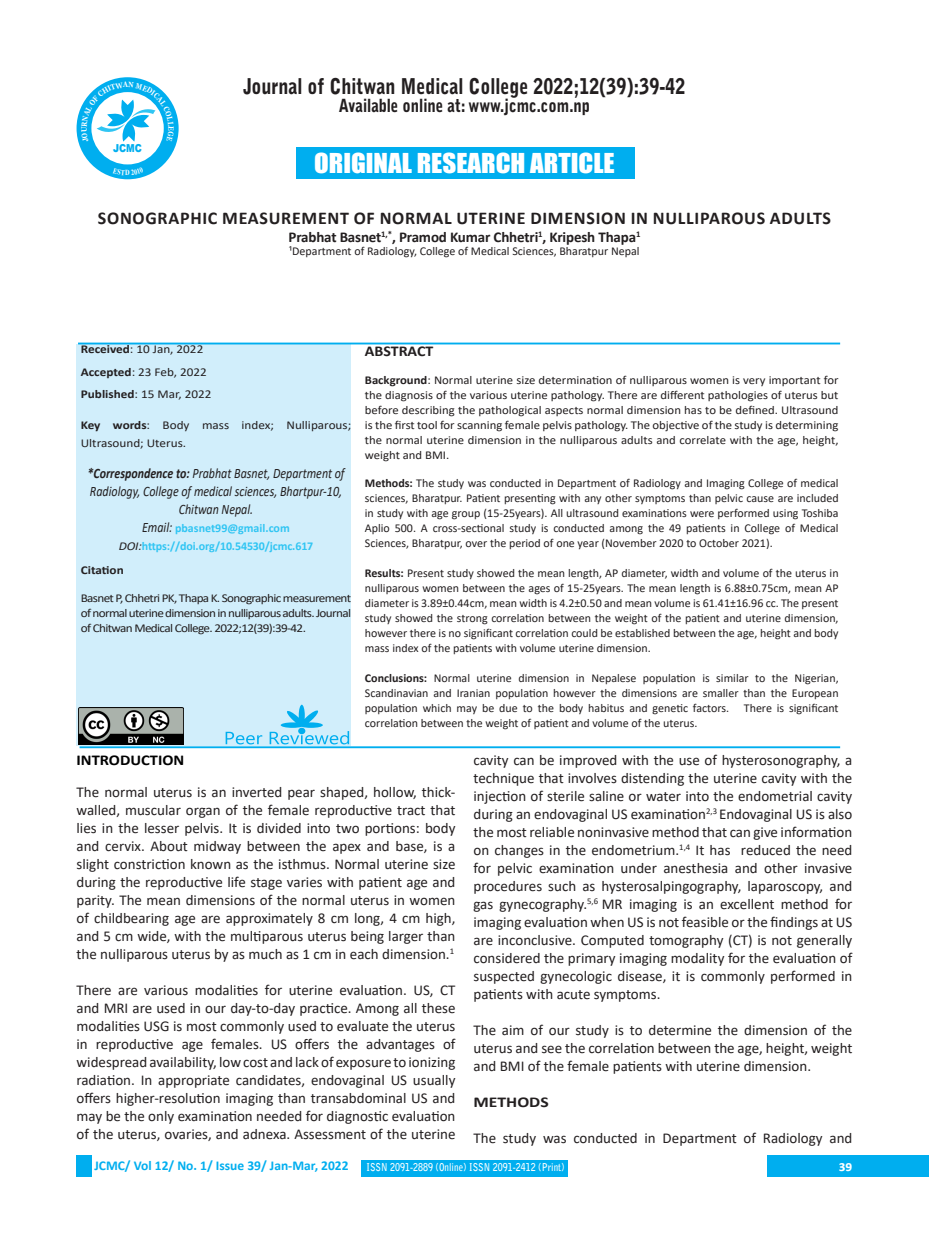
<style>
.page{position:relative;width:929px;height:1253px;background:#fff}
.page>*{position:absolute;margin:0;border:0;box-sizing:border-box;transform-origin:0 0}
.t1{font:25.2px "Impact";color:#fff;scale:1.07 1}
.t2{font:900 21.6px "Bell Gothic Std";color:#231f20;scale:.83 1}
.t3{font:700 18px "Calibri";letter-spacing:.04em;color:#231f20}
.t4{font:900 18px "Bell Gothic Std";color:#231f20;scale:.83 1}
.t5{font:15px/18px "Calibri";color:#231f20;text-align:justify}
.t6{font:700 15px "Calibri";letter-spacing:-.01em;color:#231f20}
.t7{font:700 15px "Calibri";color:#000;scale:1.09 1}
.t8{font:700 15px "Calibri";letter-spacing:-.01em;color:#231f20;scale:1.06 1}
.t9{font:700 15px "Calibri";letter-spacing:-.01em;color:#231f20;scale:1.18 1}
.t10{font:700 15px "Calibri";color:#fff}
.t11{font:italic 14.4px/18px "Calibri";color:#231f20;text-align:center;scale:.83 1}
.t12{font:700 13.5px "Calibri";color:#00aeef}
.t13{font:12px/15px "Calibri";color:#231f20;text-align:justify}
.t14{font:12px/15px "Calibri";color:#231f20;text-align:justify;scale:1.06 1}
.t15{font:12px/15px "Calibri";color:#231f20;scale:1.1 1}
.t16{font:700 12px/18px "Calibri";letter-spacing:-.01em;color:#30c5f3;text-align:center}
.t17{font:700 12px "Calibri";color:#231f20;scale:1.1 1}
.t18{font:900 10.95px "Arial";color:#00aeef;scale:.83 1}
.t19{font:700 10.8px "Bell Gothic Std";color:#fff;scale:.83 1}
.t20{font:700 7.8px "Times New Roman";color:#fff;scale:.83 1}
.s1{font-weight:700}
.s2{font-weight:400;font-style:italic;font-size:14.4px;color:#231f20}
.s3{font-weight:400;font-style:italic;color:#231f20}
</style>
<div class="page">
<div style="left:767px;top:1155px;width:162px;height:21px;background:#00aeef"></div>
<div style="left:77px;top:1155px;width:15px;height:21px;background:#00aeef"></div>
<div style="left:362px;top:1160px;width:205px;height:17px;background:#00aeef"></div>
<div style="left:296px;top:148px;width:338px;height:31px;background:#00aeef"></div>
<div style="left:361px;top:1160px;width:206px;height:16px;background:#00aeef"></div>
<div style="left:77px;top:77px;width:102px;height:102px;background:#00aeef;border-radius:50%"></div>
<div style="left:91px;top:92px;width:73px;height:72px;background:#fff;border-radius:50%"></div>
<div style="left:77px;top:344px;width:274px;height:402px;background:#d1eefb"></div>
<hr style="left:78px;top:343px;width:762px;height:1px;background:#00aeef">
<hr style="left:80px;top:746px;width:760px;height:2px;background:#00aeef">
<svg style="left:226px;top:732px;width:36px;height:12px"></svg>
<svg style="left:270px;top:705px;width:79px;height:39px"></svg>
<img style="left:78px;top:708px;width:106px;height:37px">
<svg style="left:81px;top:82px;width:93px;height:60px"></svg>
<p class="t2" style="left:243px;top:74px;width:534px">Journal of Chitwan Medical College 2022;12(39):39-42</p>
<p class="t4" style="left:339px;top:95px;width:304px">Available online at: www.jcmc.com.np</p>
<p class="t1" style="left:314px;top:144px;width:282px">ORIGINAL RESEARCH ARTICLE</p>
<p class="t3" style="left:98px;top:205px;width:735px">SONOGRAPHIC MEASUREMENT OF NORMAL UTERINE DIMENSION IN NULLIPAROUS ADULTS</p>
<p class="t6" style="left:288px;top:226px;width:353px">Prabhat Basnet<sup>1,*</sup>, Pramod Kumar Chhetri<sup>1</sup>, Kripesh Thapa<sup>1</sup></p>
<p class="t13" style="left:289px;top:244px;width:352px">¹Department of Radiology, College of Medical Sciences, Bharatpur Nepal</p>
<p class="t18" style="left:113px;top:140px;width:36px">JCMC</p>
<p class="t20" style="left:125px;top:167px;width:7px">D</p>
<p class="t15" style="left:81px;top:342px;width:113px"><span class="s1">Received</span>: 10 Jan, 2022</p>
<p class="t15" style="left:81px;top:364px;width:116px"><span class="s1">Accepted</span>: 23 Feb, 2022</p>
<p class="t15" style="left:81px;top:386px;width:120px"><span class="s1">Published</span>: 15 Mar, 2022</p>
<p class="t15" style="left:81px;top:415px;width:247px;line-height:18px"><span class="s1">Key words</span>: Body mass index; Nulliparous;<br>Ultrasound; Uterus.</p>
<p class="t11" style="left:87px;top:463px;width:311px"><span class="s1">*Correspondence to:</span> Prabhat Basnet, Department of<br>Radiology, College of medical sciences, Bhartpur-10,<br>Chitwan Nepal.</p>
<p class="t16" style="left:119px;top:519px;width:196px"><span class="s2">Email:</span> pbasnet99@gmail.com<br><span class="s3">DOI:</span>https://doi.org/10.54530/jcmc.617</p>
<p class="t17" style="left:81px;top:561px;width:41px">Citation</p>
<p class="t15" style="left:81px;top:590px;width:247px;text-align:justify">Basnet P, Chhetri PK, Thapa K. Sonographic measurement of normal uterine dimension in nulliparous adults. Journal of Chitwan Medical College. 2022;12(39):39-42.</p>
<p class="t8" style="left:365px;top:340px;width:66px">ABSTRACT</p>
<p class="t14" style="left:365px;top:372px;width:448px"><span class="s1">Background</span>: Normal uterine size determination of nulliparous women is very important for the diagnosis of the various uterine pathology. There are different pathologies of uterus but before describing the pathological aspects normal dimension has to be defined. Ultrasound is the first tool for scanning female pelvis pathology. The objective of the study is determining the normal uterine dimension in the nulliparous adults and correlate with the age, height, weight and BMI.</p>
<p class="t13" style="left:365px;top:475px;width:475px"><span class="s1">Methods:</span> The study was conducted in Department of Radiology and Imaging College of medical sciences, Bharatpur. Patient presenting with any other symptoms than pelvic cause are included in study with age group (15-25years). All ultrasound examinations were performed using Toshiba Aplio 500. A cross-sectional study is conducted among the 49 patients in College of Medical Sciences, Bharatpur, over the period of one year (November 2020 to October 2021).</p>
<p class="t13" style="left:365px;top:565px;width:475px"><span class="s1">Results:</span> Present study showed the mean length, AP diameter, width and volume of the uterus in nulliparous women between the ages of 15-25years. The mean length is 6.88±0.75cm, mean AP diameter is 3.89±0.44cm, mean width is 4.2±0.50 and mean volume is 61.41±16.96 cc. The present study showed the strong correlation between the weight of the patient and uterine dimension, however there is no significant correlation could be established between the age, height and body mass index of the patients with volume uterine dimension.</p>
<p class="t13" style="left:365px;top:670px;width:475px"><span class="s1">Conclusions:</span> Normal uterine dimension in Nepalese population is similar to the Nigerian, Scandinavian and Iranian population however the dimensions are smaller than the European population which may be due to the body habitus and genetic factors. There is significant correlation between the weight of patient and volume of the uterus.</p>
<p class="t7" style="left:77px;top:750px;width:100px">INTRODUCTION</p>
<p class="t5" style="left:77px;top:782px;width:380px">The normal uterus is an inverted pear shaped, hollow, thick&shy;walled, muscular organ of the female reproductive tract that lies in the lesser pelvis. It is divided into two portions: body and cervix. About midway between the apex and base, is a slight constriction known as the isthmus. Normal uterine size during the reproductive life stage varies with patient age and parity. The mean dimensions of the normal uterus in women of childbearing age are approximately 8 cm long, 4 cm high, and 5 cm wide, with the multiparous uterus being larger than the nulliparous uterus by as much as 1 cm in each dimension.<sup>1</sup></p>
<p class="t5" style="left:77px;top:980px;width:380px">There are various modalities for uterine evaluation. US, CT and MRI are used in our day-to-day practice. Among all these modalities USG is most commonly used to evaluate the uterus in reproductive age females. US offers the advantages of widespread availability, low cost and lack of exposure to ionizing radiation. In appropriate candidates, endovaginal US usually offers higher-resolution imaging than transabdominal US and may be the only examination needed for diagnostic evaluation of the uterus, ovaries, and adnexa. Assessment of the uterine</p>
<p class="t5" style="left:473px;top:751px;width:380px">cavity can be improved with the use of hysterosonography, a technique that involves distending the uterine cavity with the injection of sterile saline or water into the endometrial cavity during an endovaginal US examination<sup>2,3</sup> Endovaginal US is also the most reliable noninvasive method that can give information on changes in the endometrium.<sup>1,4</sup> It has reduced the need for pelvic examination under anesthesia and other invasive procedures such as hysterosalpingography, laparoscopy, and gas gynecography.<sup>5,6</sup> MR imaging is an excellent method for imaging evaluation when US is not feasible or the findings at US are inconclusive. Computed tomography (CT) is not generally considered the primary imaging modality for the evaluation of suspected gynecologic disease, it is commonly performed in patients with acute symptoms.</p>
<p class="t5" style="left:473px;top:1021px;width:380px">The aim of our study is to determine the dimension of the uterus and see the correlation between the age, height, weight and BMI of the female patients with uterine dimension.</p>
<p class="t9" style="left:473px;top:1092px;width:65px">METHODS</p>
<p class="t5" style="left:473px;top:1129px;width:380px">The study was conducted in Department of Radiology and</p>
<p class="t12" style="left:94px;top:1156px;width:256px">JCMC/ Vol 12/ No. 1/ Issue 39/ Jan-Mar, 2022</p>
<p class="t10" style="left:839px;top:1156px;width:15px">39</p>
<p class="t19" style="left:367px;top:1161px;width:240px">ISSN 2091-2889 (Online) ISSN 2091-2412 (Print)</p>
</div>
